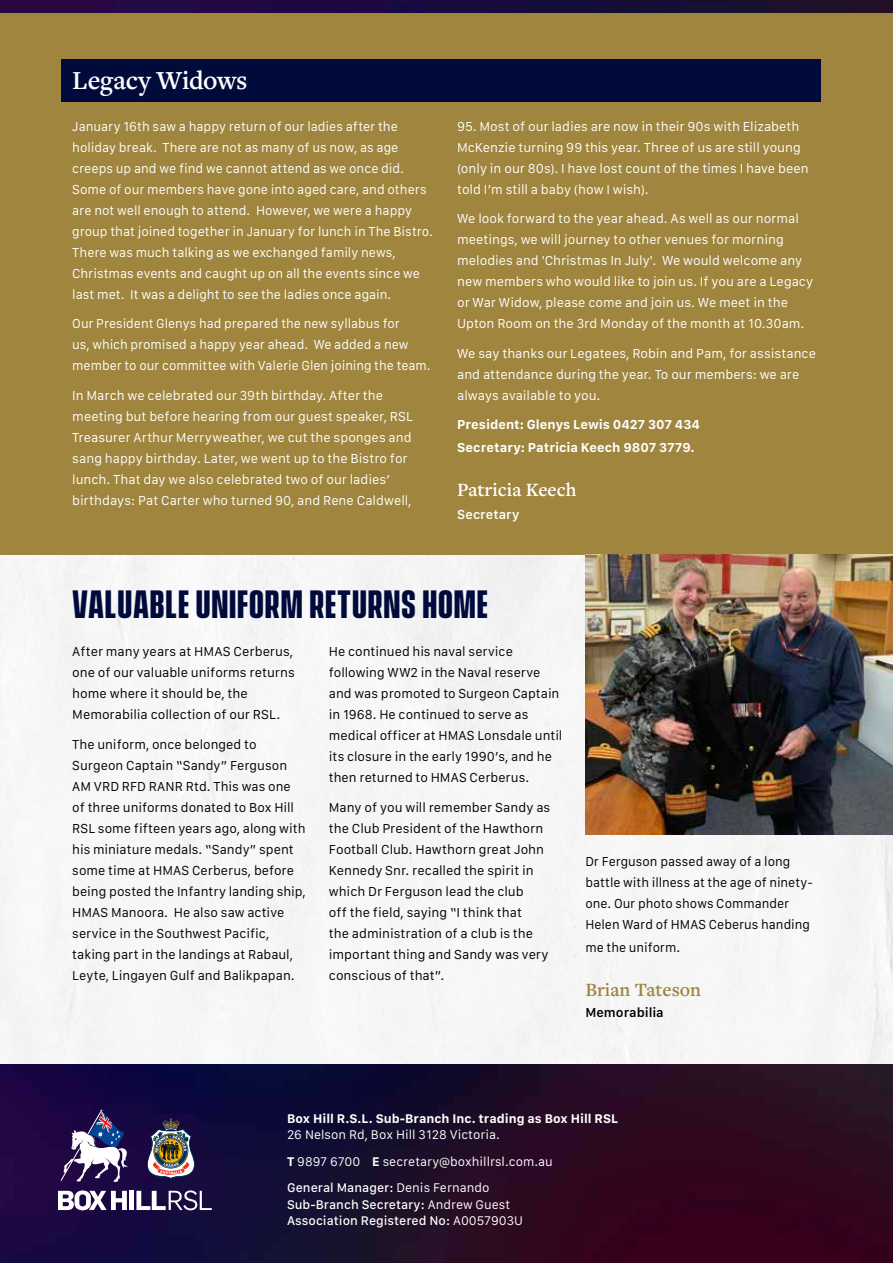
<style>
.page{position:relative;width:893px;height:1263px;background:#fff}
.page>*{position:absolute;margin:0;border:0;box-sizing:border-box;transform-origin:0 0}
.BHRSL_SubHeading2{font:700 36px "Vanguard CF";letter-spacing:.025em;color:#000b3c}
.BHRSL_Heading1{font:600 27px "Freight Text Pro";letter-spacing:-.01em;color:#fff}
.BHRSL_Author{font:600 19.5px "Freight Text Pro";color:#fff}
.BHRSL_Author-2{font:600 19.5px "Freight Text Pro";color:#9f853d}
.BHRSL_Body{font:13.5px/21px "SF Compact Text";color:#fff}
.BHRSL_Body-2{font:13.5px/21px "SF Compact Text";color:#000}
.BHRSL_Body-3{font:700 13.5px/22.5px "SF Compact Text";color:#fff}
.BHRSL_Body-4{font:600 13.5px "SF Compact Text";letter-spacing:-.005em;color:#000}
.BHRSL_Body-5{font:600 13.5px "SF Compact Text";letter-spacing:.005em;color:#fff}
.t1{font:500 13.05px/16.5px "SF Compact Text";color:#fff}
.t2{font:700 13.05px/16.5px "SF Compact Text";color:#fff}
.t3{font:13.05px "SF Compact Text";color:#fff}
.s1{font-weight:400}
.s2{font-weight:700}
</style>
<div class="page">
<img style="left:0;top:555px;width:893px;height:708px">
<div style="left:0;top:12px;width:893px;height:543px;background:#9f853d"></div>
<div style="left:61px;top:60px;width:760px;height:42px;background:#000b3c"></div>
<img style="left:0;top:0;width:893px;height:12px">
<svg style="left:58px;top:1190px;width:69px;height:20px"></svg>
<div style="left:129px;top:1191px;width:5px;height:19px;background:#fff"></div>
<svg style="left:136px;top:1190px;width:76px;height:20px"></svg>
<svg style="left:60px;top:1109px;width:69px;height:73px"></svg>
<svg style="left:143px;top:1118px;width:56px;height:61px"></svg>
<img style="left:586px;top:555px;width:307px;height:280px">
<p class="BHRSL_Heading1" style="left:72px;top:62px;width:177px">Legacy Widows</p>
<p class="BHRSL_Body" style="left:72px;top:117px;width:362px">January 16th saw a happy return of our ladies after the holiday break. There are not as many of us now, as age creeps up and we find we cannot attend as we once did.<br>Some of our members have gone into aged care, and others are not well enough to attend. However, we were a happy group that joined together in January for lunch in The Bistro.<br>There was much talking as we exchanged family news, Christmas events and caught up on all the events since we last met. It was a delight to see the ladies once again.</p>
<p class="BHRSL_Body" style="left:72px;top:314px;width:360px">Our President Glenys had prepared the new syllabus for<br>us, which promised a happy year ahead. We added a new member to our committee with Valerie Glen joining the team.</p>
<p class="BHRSL_Body" style="left:72px;top:386px;width:342px">In March we celebrated our 39th birthday. After the meeting but before hearing from our guest speaker, RSL Treasurer Arthur Merryweather, we cut the sponges and sang happy birthday. Later, we went up to the Bistro for lunch. That day we also celebrated two of our ladies’ birthdays: Pat Carter who turned 90, and Rene Caldwell,</p>
<p class="BHRSL_Body" style="left:457px;top:117px;width:353px">95. Most of our ladies are now in their 90s with Elizabeth McKenzie turning 99 this year. Three of us are still young (only in our 80s). I have lost count of the times I have been told I’m still a baby (how I wish).</p>
<p class="BHRSL_Body" style="left:457px;top:209px;width:358px">We look forward to the year ahead. As well as our normal meetings, we will journey to other venues for morning melodies and 'Christmas In July'. We would welcome any new members who would like to join us. If you are a Legacy or War Widow, please come and join us. We meet in the Upton Room on the 3rd Monday of the month at 10.30am.</p>
<p class="BHRSL_Body" style="left:457px;top:344px;width:360px">We say thanks our Legatees, Robin and Pam, for assistance and attendance during the year. To our members: we are always available to you.</p>
<p class="BHRSL_Body-3" style="left:457px;top:415px;width:244px">President: Glenys Lewis 0427 307 434<br>Secretary: Patricia Keech 9807 3779.</p>
<p class="BHRSL_Author" style="left:457px;top:477px;width:121px">Patricia Keech</p>
<p class="BHRSL_Body-5" style="left:457px;top:506px;width:64px">Secretary</p>
<p class="BHRSL_SubHeading2" style="left:72px;top:583px;width:417px">VALUABLE UNIFORM RETURNS HOME</p>
<p class="BHRSL_Body-2" style="left:72px;top:642px;width:224px">After many years at HMAS Cerberus, one of our valuable uniforms returns home where it should be, the Memorabilia collection of our RSL.</p>
<p class="BHRSL_Body-2" style="left:72px;top:734px;width:235px">The uniform, once belonged to Surgeon Captain “Sandy” Ferguson AM VRD RFD RANR Rtd. This was one of three uniforms donated to Box Hill RSL some fifteen years ago, along with his miniature medals. “Sandy” spent some time at HMAS Cerberus, before being posted the Infantry landing ship, HMAS Manoora. He also saw active service in the Southwest Pacific, taking part in the landings at Rabaul, Leyte, Lingayen Gulf and Balikpapan.</p>
<p class="BHRSL_Body-2" style="left:329px;top:642px;width:235px">He continued his naval service following WW2 in the Naval reserve and was promoted to Surgeon Captain in 1968. He continued to serve as medical officer at HMAS Lonsdale until its closure in the early 1990’s, and he then returned to HMAS Cerberus.</p>
<p class="BHRSL_Body-2" style="left:329px;top:797px;width:223px">Many of you will remember Sandy as the Club President of the Hawthorn<br>Football Club. Hawthorn great John<br>Kennedy Snr. recalled the spirit in which Dr Ferguson lead the club<br>off the field, saying “I think that<br>the administration of a club is the important thing and Sandy was very conscious of that”.</p>
<p class="BHRSL_Body-2" style="left:585px;top:852px;width:229px">Dr Ferguson passed away of a long battle with illness at the age of ninety&shy;one. Our photo shows Commander Helen Ward of HMAS Ceberus handing</p>
<p class="BHRSL_Body-2" style="left:585px;top:937px;width:96px">me the uniform.</p>
<p class="BHRSL_Author-2" style="left:585px;top:977px;width:117px">Brian Tateson</p>
<p class="BHRSL_Body-4" style="left:585px;top:1004px;width:80px">Memorabilia</p>
<p class="t2" style="left:287px;top:1111px;width:332px">Box Hill R.S.L. Sub-Branch Inc. trading as Box Hill RSL<br><span class="s1">26 Nelson Rd, Box Hill 3128 Victoria.</span></p>
<p class="t3" style="left:287px;top:1153px;width:267px"><span class="s2">T</span> 9897 6700 <span class="s2">E</span> secretary@boxhillrsl.com.au</p>
<p class="t1" style="left:287px;top:1180px;width:237px">General Manager: <span class="s1">Denis Fernando<br></span>Sub-Branch Secretary: <span class="s1">Andrew Guest<br></span>Association Registered No: <span class="s1">A0057903U</span></p>
</div>
